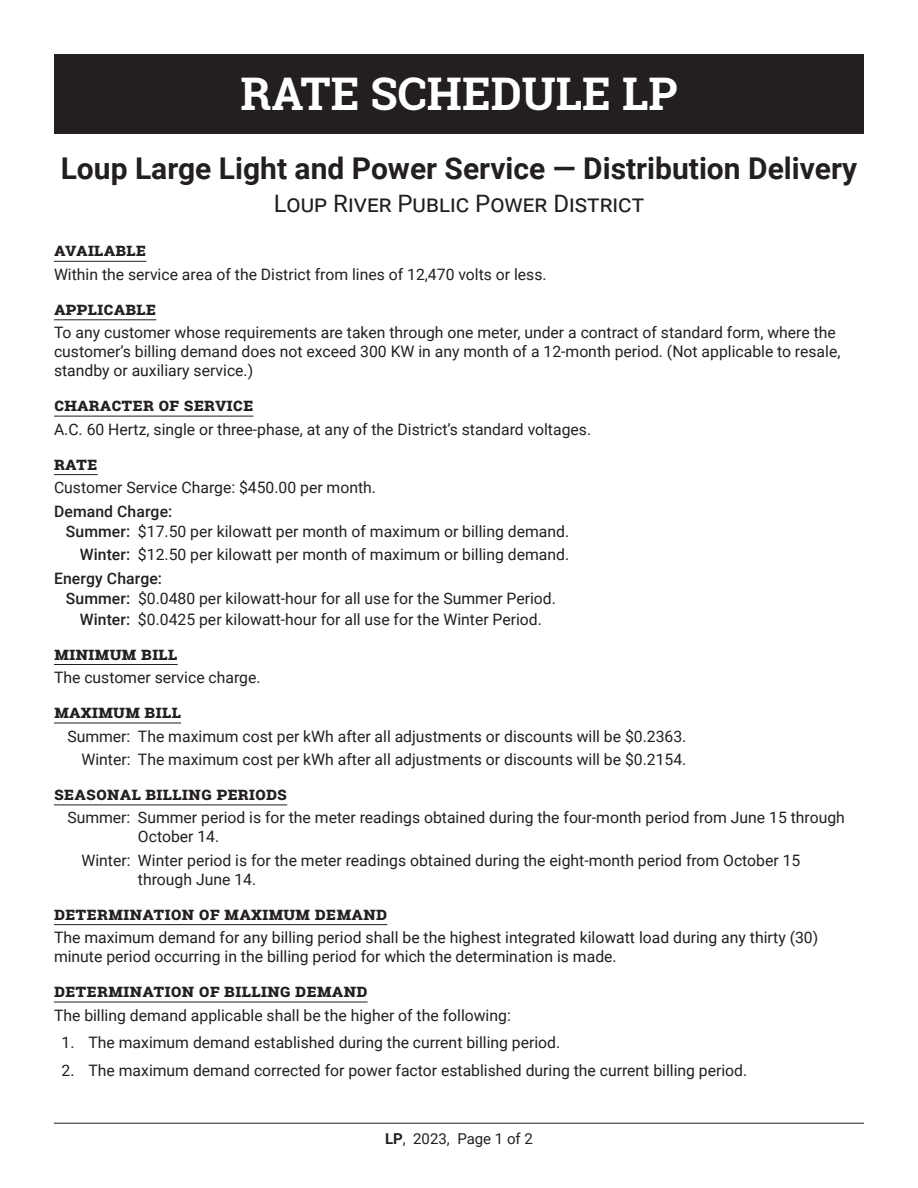
<style>
.page{position:relative;width:918px;height:1188px;background:#fff}
.page>*{position:absolute;margin:0;border:0;box-sizing:border-box;transform-origin:0 0}
.Main_Title{font:700 45px "Roboto Slab";color:#fff}
.TopTitle_1{font:700 30px "Roboto";color:#231f20}
.Loup_Power_District{font:24px "Roboto";color:#231f20}
.Underlined_Titles{font:700 18px "Roboto Slab";color:#231f20}
.Body{font:15.75px/18.9px "Roboto";color:#231f20}
.Body-2{font:500 15.75px "Roboto";letter-spacing:.005em;color:#231f20}
.t1{font:15px "Roboto";color:#231f20}
.s1{font-weight:500}
.s2{font-weight:700}
</style>
<div class="page">
<hr style="left:54px;top:1123px;width:810px;height:1px;background:#231f20">
<hr style="left:54px;top:261px;width:92px;height:1px;background:#231f20">
<hr style="left:54px;top:319px;width:102px;height:1px;background:#231f20">
<hr style="left:54px;top:416px;width:200px;height:1px;background:#231f20">
<hr style="left:54px;top:474px;width:44px;height:1px;background:#231f20">
<hr style="left:54px;top:664px;width:124px;height:1px;background:#231f20">
<hr style="left:54px;top:723px;width:127px;height:1px;background:#231f20">
<hr style="left:54px;top:805px;width:233px;height:1px;background:#231f20">
<hr style="left:54px;top:924px;width:333px;height:1px;background:#231f20">
<hr style="left:54px;top:1002px;width:314px;height:1px;background:#231f20">
<div style="left:54px;top:54px;width:810px;height:79px;background:#231f20"></div>
<p class="Main_Title" style="left:241px;top:62px;width:438px">RATE SCHEDULE LP</p>
<p class="TopTitle_1" style="left:61px;top:147px;width:798px">Loup Large Light and Power Service — Distribution Delivery</p>
<p class="Loup_Power_District" style="left:274px;top:187px;width:372px">Loup River Public Power District</p>
<p class="Underlined_Titles" style="left:54px;top:238px;width:94px">Available</p>
<p class="Body" style="left:54px;top:264px;width:494px">Within the service area of the District from lines of 12,470 volts or less.</p>
<p class="Underlined_Titles" style="left:54px;top:296px;width:104px">Applicable</p>
<p class="Body" style="left:54px;top:323px;width:788px">To any customer whose requirements are taken through one meter, under a contract of standard form, where the customer’s billing demand does not exceed 300 KW in any month of a 12-month period. (Not applicable to resale, standby or auxiliary service.)</p>
<p class="Underlined_Titles" style="left:54px;top:392px;width:201px">Character Of Service</p>
<p class="Body" style="left:54px;top:419px;width:539px">A.C. 60 Hertz, single or three-phase, at any of the District’s standard voltages.</p>
<p class="Underlined_Titles" style="left:54px;top:451px;width:45px">Rate</p>
<p class="Body" style="left:54px;top:478px;width:324px">Customer Service Charge: $450.00 per month.</p>
<p class="Body-2" style="left:54px;top:500px;width:120px">Demand Charge:</p>
<p class="Body" style="left:66px;top:521px;width:505px"><span class="s1">Summer:</span> $17.50 per kilowatt per month of maximum or billing demand.</p>
<p class="Body" style="left:80px;top:545px;width:491px"><span class="s1">Winter:</span> $12.50 per kilowatt per month of maximum or billing demand.</p>
<p class="Body-2" style="left:54px;top:567px;width:110px">Energy Charge:</p>
<p class="Body" style="left:66px;top:589px;width:492px"><span class="s1">Summer:</span> $0.0480 per kilowatt-hour for all use for the Summer Period.</p>
<p class="Body" style="left:80px;top:609px;width:464px"><span class="s1">Winter:</span> $0.0425 per kilowatt-hour for all use for the Winter Period.</p>
<p class="Underlined_Titles" style="left:54px;top:641px;width:125px">Minimum Bill</p>
<p class="Body" style="left:54px;top:667px;width:208px">The customer service charge.</p>
<p class="Underlined_Titles" style="left:54px;top:699px;width:129px">Maximum Bill</p>
<p class="Body" style="left:67px;top:726px;width:621px">Summer: The maximum cost per kWh after all adjustments or discounts will be $0.2363.</p>
<p class="Body" style="left:81px;top:749px;width:607px">Winter: The maximum cost per kWh after all adjustments or discounts will be $0.2154.</p>
<p class="Underlined_Titles" style="left:54px;top:781px;width:233px">Seasonal Billing Periods</p>
<p class="Body" style="left:138px;top:808px;width:708px;text-indent:-71px">Summer: Summer period is for the meter readings obtained during the four-month period from June 15 through<br>October 14.</p>
<p class="Body" style="left:138px;top:850px;width:664px;text-indent:-57px">Winter: Winter period is for the meter readings obtained during the eight-month period from October 15 through June 14.</p>
<p class="Underlined_Titles" style="left:54px;top:901px;width:335px">Determination Of Maximum Demand</p>
<p class="Body" style="left:54px;top:928px;width:766px">The maximum demand for any billing period shall be the highest integrated kilowatt load during any thirty (30) minute period occurring in the billing period for which the determination is made.</p>
<p class="Underlined_Titles" style="left:54px;top:978px;width:315px">Determination Of Billing Demand</p>
<p class="Body" style="left:54px;top:1005px;width:458px">The billing demand applicable shall be the higher of the following:</p>
<p class="Body" style="left:62px;top:1033px;width:500px">1. The maximum demand established during the current billing period.</p>
<p class="Body" style="left:62px;top:1061px;width:687px">2. The maximum demand corrected for power factor established during the current billing period.</p>
<p class="t1" style="left:385px;top:1128px;width:149px"><span class="s2">LP</span>, 2023, Page 1 of 2</p>
</div>
